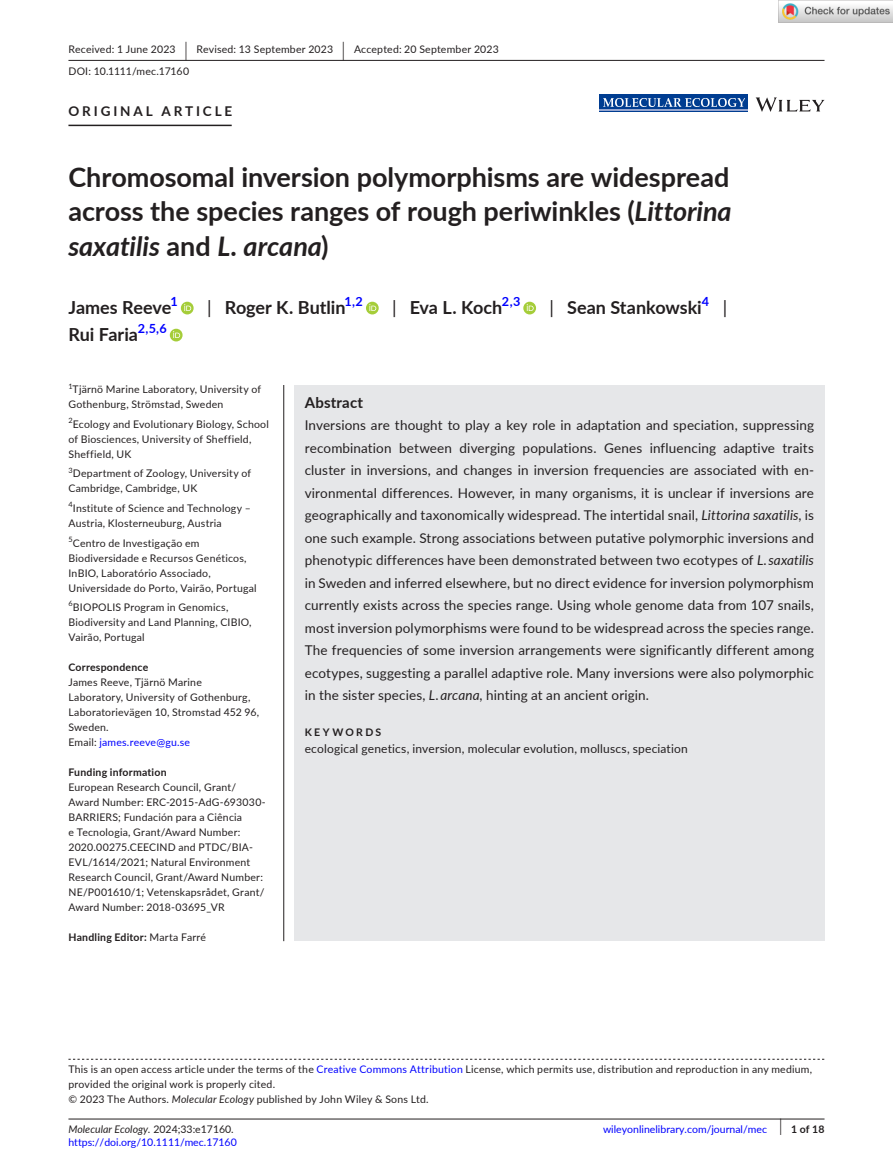
<style>
.page{position:relative;width:893px;height:1174px;background:#fff}
.page>*{position:absolute;margin:0;border:0;box-sizing:border-box;transform-origin:0 0}
.t1{font:700 27px/34.5px "Lato";color:#231f20;text-align:justify}
.t2{font:700 18px "Lato";letter-spacing:-.005em;color:#231f20}
.t3{font:18px "Lato";color:#231f20}
.t4{font:700 15px "Lato";letter-spacing:.015em;color:#231f20}
.t5{font:13.5px/22.5px "Lato";letter-spacing:.01em;color:#231f20;text-align:justify}
.t6{font:700 13.5px "Lato";letter-spacing:.215em;color:#231f20}
.t7{font:700 12.6px "Lato";color:#00f}
.t8{font:12px "Lato";letter-spacing:.015em;color:#231f20}
.t9{font:10.5px/15px "Lato";letter-spacing:.02em;color:#231f20}
.t10{font:10.5px "Lato";color:#00f}
.t11{font:700 10.5px "Lato";letter-spacing:.02em;color:#231f20}
.t12{font:italic 10.5px "Lato";color:#231f20}
.t13{font:700 10.5px "Lato";letter-spacing:.22em;color:#231f20}
.t14{font:7.35px "Lato";color:#231f20}
.s1{font-size:19.65px}
.s2{font-style:italic}
.s3{font-weight:400}
.s4{color:#00f}
.s5{font-style:normal}
.s6{font-weight:400;font-size:17.4px}
</style>
<div class="page">
<hr style="left:68px;top:1118px;width:756px;height:1px;background:#231f20">
<svg style="left:756px;top:97px;width:68px;height:15px"></svg>
<div style="left:599px;top:95px;width:149px;height:17px;background:#003d91"></div>
<img style="left:603px;top:98px;width:141px;height:9px">
<hr style="left:599px;top:109px;width:149px;height:2px;background:#96a6d0">
<hr style="left:68px;top:60px;width:756px;height:1px;background:#231f20">
<hr style="left:68px;top:125px;width:164px;height:1px;background:#231f20">
<div style="left:181px;top:302px;width:13px;height:12px;background:#a5cd39;border-radius:50%"></div>
<svg style="left:184px;top:304px;width:7px;height:7px"></svg>
<div style="left:366px;top:302px;width:13px;height:12px;background:#a5cd39;border-radius:50%"></div>
<svg style="left:369px;top:304px;width:7px;height:7px"></svg>
<svg style="left:523px;top:302px;width:13px;height:12px"></svg>
<svg style="left:527px;top:304px;width:7px;height:7px"></svg>
<div style="left:170px;top:329px;width:13px;height:12px;background:#a5cd39;border-radius:50%"></div>
<svg style="left:173px;top:331px;width:7px;height:7px"></svg>
<svg style="left:68px;top:1058px;width:756px;height:1px"></svg>
<hr style="left:283px;top:385px;width:1px;height:556px;background:#231f20">
<div style="left:294px;top:385px;width:530px;height:378px;background:#e6e7e9"></div>
<div style="left:294px;top:762px;width:530px;height:179px;background:#e6e7e9"></div>
<img style="left:779px;top:0;width:114px;height:23px">
<p class="t9" style="left:68px;top:38px;width:432px;line-height:21.8px">Received: 1 June 2023 <span class="s1">|</span> Revised: 13 September 2023 <span class="s1">|</span> Accepted: 20 September 2023<br>DOI: 10.1111/mec.17160</p>
<p class="t6" style="left:68px;top:101px;width:165px">ORIGINAL ARTICLE</p>
<h1 class="t1" style="left:68px;top:159px;width:665px">Chromosomal inversion polymorphisms are widespread across the species ranges of rough periwinkles (<span class="s2">Littorina saxatilis</span> and <span class="s2">L. arcana</span>)</h1>
<h2 class="t2" style="left:68px;top:295px;width:104px">James Reeve</h2>
<p class="t7" style="left:171px;top:292px;width:9px">1</p>
<h2 class="t2" style="left:207px;top:295px;width:140px"><span class="s3">|</span> Roger K. Butlin</h2>
<p class="t7" style="left:345px;top:292px;width:20px">1,2</p>
<h2 class="t2" style="left:392px;top:295px;width:111px"><span class="s3">|</span> Eva L. Koch</h2>
<p class="t7" style="left:502px;top:292px;width:20px">2,3</p>
<h2 class="t2" style="left:550px;top:295px;width:154px"><span class="s3">|</span> Sean Stankowski</h2>
<p class="t7" style="left:702px;top:292px;width:9px">4</p>
<h2 class="t3" style="left:723px;top:295px;width:6px">|</h2>
<h2 class="t2" style="left:68px;top:322px;width:71px">Rui Faria</h2>
<p class="t7" style="left:138px;top:319px;width:31px">2,5,6</p>
<p class="t14" style="left:68px;top:381px;width:6px">1</p>
<p class="t9" style="left:68px;top:382px;width:194px;text-indent:4px">Tjärnö Marine Laboratory, University of<br>Gothenburg, Strömstad, Sweden</p>
<p class="t9" style="left:68px;top:416px;width:202px"><sup>2</sup>Ecology and Evolutionary Biology, School of Biosciences, University of Sheffield,<br>Sheffield, UK</p>
<p class="t9" style="left:68px;top:466px;width:184px"><sup>3</sup>Department of Zoology, University of<br>Cambridge, Cambridge, UK</p>
<p class="t9" style="left:68px;top:500px;width:184px"><sup>4</sup>Institute of Science and Technology –<br>Austria, Klosterneuburg, Austria</p>
<p class="t9" style="left:68px;top:535px;width:190px"><sup>5</sup>Centro de Investigação em Biodiversidade e Recursos Genéticos, InBIO, Laboratório Associado, Universidade do Porto, Vairão, Portugal</p>
<p class="t9" style="left:68px;top:599px;width:185px"><sup>6</sup>BIOPOLIS Program in Genomics,<br>Biodiversity and Land Planning, CIBIO,<br>Vairão, Portugal</p>
<p class="t11" style="left:68px;top:659px;width:81px">Correspondence</p>
<p class="t9" style="left:68px;top:674px;width:192px">James Reeve, Tjärnö Marine<br>Laboratory, University of Gothenburg,<br>Laboratorievägen 10, Stromstad 452 96,<br>Sweden.<br>Email: <span class="s4">james.reeve@gu.se</span></p>
<p class="t11" style="left:68px;top:764px;width:100px">Funding information</p>
<p class="t9" style="left:68px;top:779px;width:199px">European Research Council, Grant/ Award Number: ERC-2015-AdG-693030- BARRIERS; Fundación para a Ciência<br>e Tecnologia, Grant/Award Number:<br>2020.00275.CEECIND and PTDC/BIA-EVL/1614/2021; Natural Environment Research Council, Grant/Award Number:<br>NE/P001610/1; Vetenskapsrådet, Grant/ Award Number: 2018-03695_VR</p>
<p class="t11" style="left:68px;top:929px;width:139px">Handling Editor: <span class="s3">Marta Farré</span></p>
<h3 class="t4" style="left:305px;top:391px;width:60px">Abstract</h3>
<p class="t5" style="left:305px;top:413px;width:511px">Inversions are thought to play a key role in adaptation and speciation, suppressing recombination between diverging populations. Genes influencing adaptive traits cluster in inversions, and changes in inversion frequencies are associated with en&shy;vironmental differences. However, in many organisms, it is unclear if inversions are geographically and taxonomically widespread. The intertidal snail, <span class="s2">Littorina saxatilis</span>, is one such example. Strong associations between putative polymorphic inversions and phenotypic differences have been demonstrated between two ecotypes of <span class="s2">L</span>. <span class="s2">saxatilis </span>in Sweden and inferred elsewhere, but no direct evidence for inversion polymorphism currently exists across the species range. Using whole genome data from 107 snails, most inversion polymorphisms were found to be widespread across the species range.<br>The frequencies of some inversion arrangements were significantly different among ecotypes, suggesting a parallel adaptive role. Many inversions were also polymorphic in the sister species, <span class="s2">L</span>. <span class="s2">arcana</span>, hinting at an ancient origin.</p>
<p class="t13" style="left:305px;top:724px;width:78px">KEYWORDS</p>
<p class="t8" style="left:305px;top:739px;width:384px">ecological genetics, inversion, molecular evolution, molluscs, speciation</p>
<p class="t9" style="left:68px;top:1061px;width:745px">This is an open access article under the terms of the <span class="s4">Creative Commons Attribution</span> License, which permits use, distribution and reproduction in any medium, provided the original work is properly cited.<br>© 2023 The Authors. <span class="s2">Molecular Ecology</span> published by John Wiley &amp; Sons Ltd.</p>
<p class="t12" style="left:68px;top:1121px;width:167px">Molecular Ecology. <span class="s5">2024;33:e17160.</span></p>
<p class="t11" style="left:779px;top:1121px;width:46px"><span class="s6">|</span> 1 of 18</p>
<p class="t10" style="left:68px;top:1135px;width:170px">https://doi.org/10.1111/mec.17160</p>
<p class="t10" style="left:603px;top:1121px;width:165px">wileyonlinelibrary.com/journal/mec</p>
</div>
